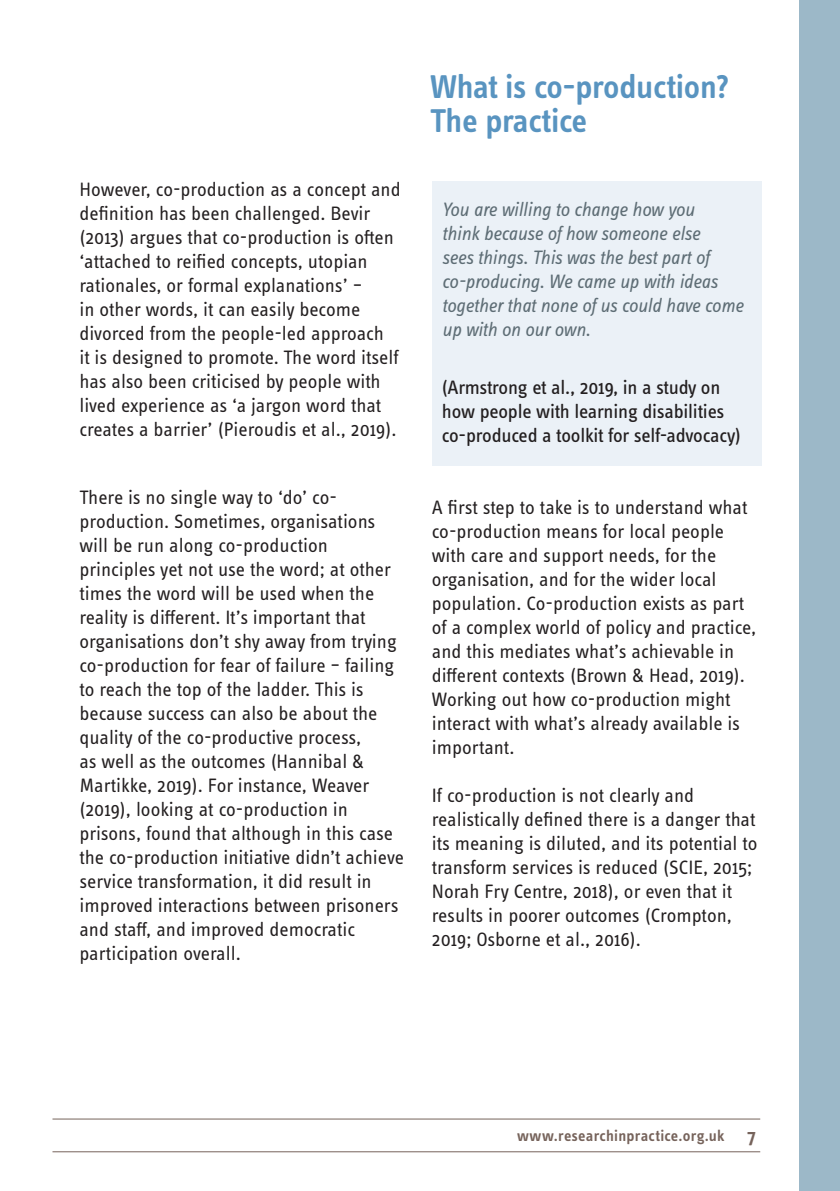
<style>
.page{position:relative;width:840px;height:1191px;background:#fff}
.page>*{position:absolute;margin:0;border:0;box-sizing:border-box;transform-origin:0 0}
.RiP_Heading{font:600 34px/34px "Info Text Pro";letter-spacing:-.01em;color:#5994c0}
.Normal__Web{font:20px/24px "Info Text Pro";color:#231f20}
.RiP_Body{font:italic 20px/24px "Info Text Pro";letter-spacing:-.01em;color:#5e6d75}
.RiP_Body-2{font:20px/24px "Info Text Pro";letter-spacing:-.01em;color:#231f20}
.t1{font:600 16px "Info Text Pro";letter-spacing:.015em;color:#76635b}
.s1{font-size:20px}
</style>
<div class="page">
<div style="left:799px;top:0;width:40px;height:1191px;background:#9cb8c8"></div>
<hr style="left:52px;top:1151px;width:707px;height:1px;background:#76635b">
<hr style="left:52px;top:1118px;width:707px;height:1px;background:#76635b">
<div style="left:432px;top:181px;width:329px;height:284px;background:#ebf1f7"></div>
<p class="Normal__Web" style="left:79px;top:176px;width:322px">However, co-production as a concept and definition has been challenged. Bevir (2013) argues that co-production is often ‘attached to reified concepts, utopian rationales, or formal explanations’ –<br>in other words, it can easily become divorced from the people-led approach<br>it is designed to promote. The word itself has also been criticised by people with lived experience as ‘a jargon word that creates a barrier’ (Pieroudis et al., 2019).</p>
<p class="Normal__Web" style="left:79px;top:484px;width:326px">There is no single way to ‘do’ co&shy;production. Sometimes, organisations will be run along co-production principles yet not use the word; at other times the word will be used when the reality is different. It’s important that organisations don’t shy away from trying co-production for fear of failure – failing to reach the top of the ladder. This is because success can also be about the quality of the co-productive process,<br>as well as the outcomes (Hannibal &amp; Martikke, 2019). For instance, Weaver (2019), looking at co-production in prisons, found that although in this case the co-production initiative didn’t achieve service transformation, it did result in improved interactions between prisoners and staff, and improved democratic participation overall.</p>
<p class="RiP_Heading" style="left:430px;top:69px;width:300px">What is co-production?<br>The practice</p>
<p class="RiP_Body" style="left:441px;top:196px;width:303px">You are willing to change how you<br>think because of how someone else<br>sees things. This was the best part of co-producing. We came up with ideas together that none of us could have come up with on our own.</p>
<p class="RiP_Body-2" style="left:441px;top:374px;width:300px">(Armstrong et al., 2019, in a study on how people with learning disabilities co-produced a toolkit for self-advocacy)</p>
<p class="Normal__Web" style="left:431px;top:495px;width:326px">A first step to take is to understand what co-production means for local people with care and support needs, for the organisation, and for the wider local population. Co-production exists as part of a complex world of policy and practice, and this mediates what’s achievable in different contexts (Brown &amp; Head, 2019).<br>Working out how co-production might interact with what’s already available is important.</p>
<p class="Normal__Web" style="left:431px;top:783px;width:327px">If co-production is not clearly and realistically defined there is a danger that its meaning is diluted, and its potential to transform services is reduced (SCIE, 2015; Norah Fry Centre, 2018), or even that it results in poorer outcomes (Crompton, 2019; Osborne et al., 2016).</p>
<p class="t1" style="left:517px;top:1126px;width:240px">www.researchinpractice.org.uk <span class="s1">7</span></p>
</div>
